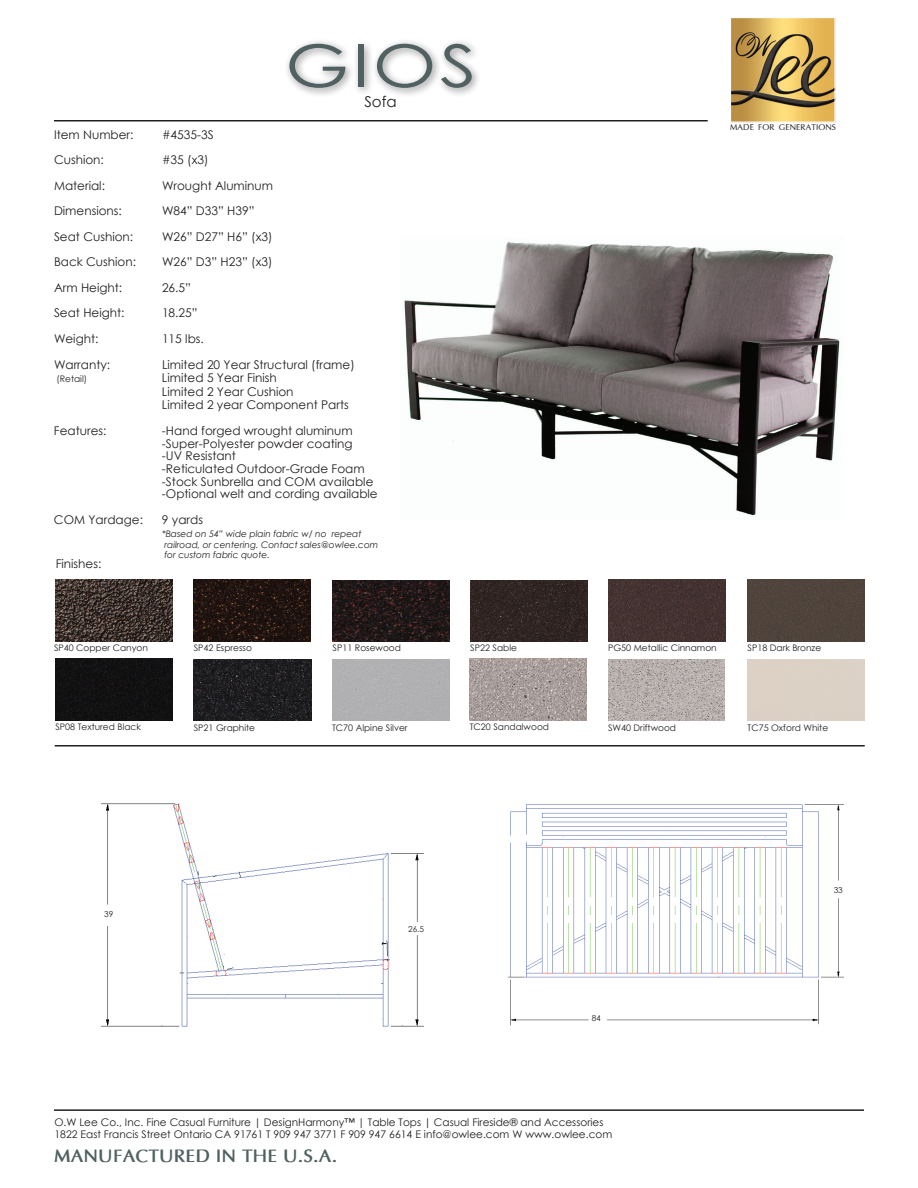
<style>
.page{position:relative;width:918px;height:1188px;background:#fff}
.page>*{position:absolute;margin:0;border:0;box-sizing:border-box;transform-origin:0 0}
.t1{font:58.5px "Century Gothic";color:#516161;scale:1.25 1}
.t2{font:700 18px "Optima";color:#516161}
.t3{font:15px "Century Gothic";color:#231f20}
.t4{font:12px/12.8px "Century Gothic";color:#231f20}
.t5{font:10.5px/12.6px "Century Gothic";color:#231f20}
.t6{font:100 9.45px "Optima";color:#231f20}
.t7{font:9px "Century Gothic";color:#231f20}
.t8{font:italic 9px/11.2px "Century Gothic";color:#231f20}
.t9{font:8.25px "Century Gothic";color:#231f20}
</style>
<div class="page">
<img style="left:404px;top:242px;width:436px;height:274px">
<img style="left:101px;top:803px;width:323px;height:224px">
<img style="left:508px;top:804px;width:336px;height:222px">
<img style="left:732px;top:19px;width:102px;height:102px">
<div style="left:730px;top:17px;width:106px;height:106px;border:1px solid #fff"></div>
<hr style="left:54px;top:120px;width:654px;height:2px;background:#231f20">
<hr style="left:54px;top:1109px;width:810px;height:2px;background:#231f20">
<div style="left:284px;top:38px;width:197px;height:60px;background:#231f20;opacity:.5"></div>
<hr style="left:55px;top:745px;width:810px;height:2px;background:#231f20">
<img style="left:55px;top:580px;width:118px;height:62px">
<img style="left:194px;top:580px;width:117px;height:62px">
<img style="left:470px;top:581px;width:118px;height:61px">
<img style="left:333px;top:580px;width:117px;height:62px">
<div style="left:748px;top:580px;width:117px;height:62px;background:#4f433c"></div>
<div style="left:55px;top:659px;width:118px;height:62px;background:#111112"></div>
<img style="left:194px;top:659px;width:117px;height:62px">
<div style="left:332px;top:659px;width:117px;height:62px;background:#b0b0b2"></div>
<img style="left:608px;top:580px;width:117px;height:62px">
<img style="left:470px;top:659px;width:117px;height:62px">
<img style="left:608px;top:659px;width:116px;height:62px">
<h1 class="t1" style="left:285px;top:25px;width:154px">GIOS</h1>
<p class="t3" style="left:364px;top:92px;width:34px">Sofa</p>
<p class="t4" style="left:54px;top:128px;width:81px">Item Number:</p>
<p class="t4" style="left:162px;top:128px;width:53px">#4535-3S</p>
<p class="t4" style="left:54px;top:153px;width:51px">Cushion:</p>
<p class="t4" style="left:162px;top:153px;width:48px">#35 (x3)</p>
<p class="t4" style="left:54px;top:179px;width:53px">Material:</p>
<p class="t4" style="left:162px;top:179px;width:113px">Wrought Aluminum</p>
<p class="t4" style="left:54px;top:204px;width:69px">Dimensions:</p>
<p class="t4" style="left:162px;top:204px;width:94px">W84” D33” H39”</p>
<p class="t4" style="left:54px;top:230px;width:81px">Seat Cushion:</p>
<p class="t4" style="left:162px;top:230px;width:112px">W26” D27” H6” (x3)</p>
<p class="t4" style="left:54px;top:255px;width:84px">Back Cushion:</p>
<p class="t4" style="left:162px;top:255px;width:112px">W26” D3” H23” (x3)</p>
<p class="t4" style="left:54px;top:281px;width:70px">Arm Height:</p>
<p class="t4" style="left:162px;top:281px;width:31px">26.5”</p>
<p class="t4" style="left:54px;top:306px;width:72px">Seat Height:</p>
<p class="t4" style="left:162px;top:306px;width:37px">18.25”</p>
<p class="t4" style="left:54px;top:332px;width:46px">Weight:</p>
<p class="t4" style="left:162px;top:332px;width:43px">115 lbs.</p>
<p class="t4" style="left:54px;top:358px;width:58px">Warranty:</p>
<p class="t4" style="left:162px;top:358px;width:194px">Limited 20 Year Structural (frame)</p>
<p class="t7" style="left:56px;top:373px;width:32px">(Retail)</p>
<p class="t4" style="left:162px;top:371px;width:188px;line-height:13.5px">Limited 5 Year Finish<br>Limited 2 Year Cushion<br>Limited 2 year Component Parts</p>
<p class="t4" style="left:54px;top:424px;width:54px">Features:</p>
<p class="t4" style="left:162px;top:424px;width:217px">-Hand forged wrought aluminum -Super-Polyester powder coating<br>-UV Resistant<br>-Reticulated Outdoor-Grade Foam -Stock Sunbrella and COM available -Optional welt and cording available</p>
<p class="t4" style="left:54px;top:513px;width:91px">COM Yardage:</p>
<p class="t4" style="left:162px;top:513px;width:43px">9 yards</p>
<p class="t8" style="left:162px;top:528px;width:218px">*Based on 54” wide plain fabric w/ no repeat railroad, or centering. Contact sales@owlee.com</p>
<p class="t8" style="left:164px;top:549px;width:107px">for custom fabric quote.</p>
<p class="t4" style="left:56px;top:557px;width:47px">Finishes:</p>
<p class="t6" style="left:730px;top:124px;width:108px">MADE FOR GENERATIONS</p>
<p class="t7" style="left:608px;top:642px;width:110px">PG50 Metallic Cinnamon</p>
<p class="t7" style="left:54px;top:642px;width:95px">SP40 Copper Canyon</p>
<p class="t7" style="left:194px;top:642px;width:60px">SP42 Espresso</p>
<p class="t7" style="left:333px;top:642px;width:70px">SP11 Rosewood</p>
<p class="t7" style="left:470px;top:642px;width:48px">SP22 Sable</p>
<p class="t7" style="left:748px;top:642px;width:75px">SP18 Dark Bronze</p>
<p class="t7" style="left:55px;top:721px;width:87px">SP08 Textured Black</p>
<p class="t7" style="left:194px;top:721px;width:63px">SP21 Graphite</p>
<p class="t7" style="left:332px;top:721px;width:77px">TC70 Alpine Silver</p>
<p class="t7" style="left:748px;top:721px;width:82px">TC75 Oxford White</p>
<p class="t7" style="left:470px;top:721px;width:81px">TC20 Sandalwood</p>
<p class="t7" style="left:608px;top:721px;width:70px">SW40 Driftwood</p>
<p class="t9" style="left:104px;top:908px;width:11px">39</p>
<p class="t9" style="left:408px;top:923px;width:17px">26.5</p>
<p class="t9" style="left:592px;top:1012px;width:11px">84</p>
<p class="t5" style="left:54px;top:1115px;width:559px">O.W Lee Co., Inc. Fine Casual Furniture | DesignHarmony™ | Table Tops | Casual Fireside® and Accessories<br>1822 East Francis Street Ontario CA 91761 T 909 947 3771 F 909 947 6614 E info@owlee.com W www.owlee.com</p>
<h2 class="t2" style="left:54px;top:1145px;width:285px">MANUFACTURED IN THE U.S.A.</h2>
<p class="t9" style="left:834px;top:884px;width:11px">33</p>
</div>
